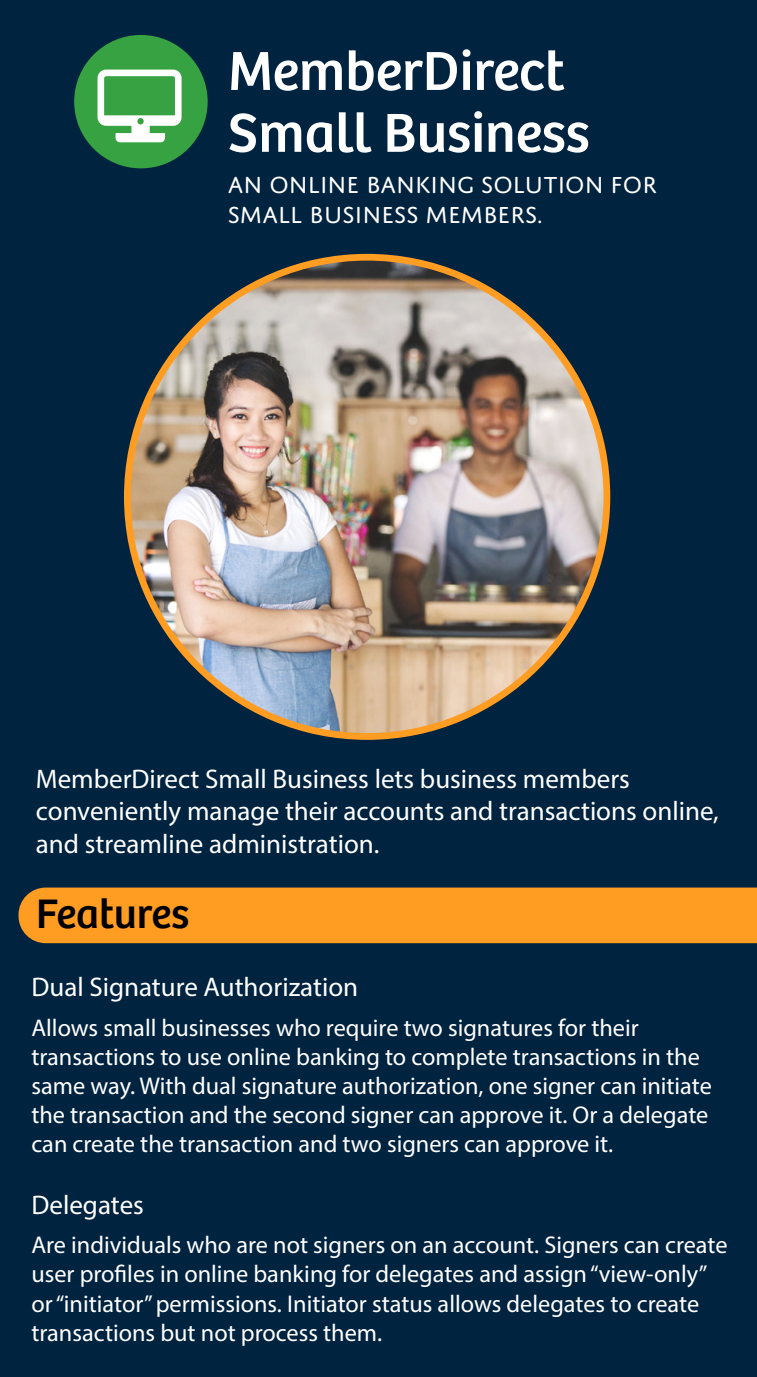
<style>
.page{position:relative;width:757px;height:1377px;background:#002340}
.page>*{position:absolute;margin:0;border:0;box-sizing:border-box;transform-origin:0 0}
.Heading1{font:56.93px "Bree";color:#fff}
.Heading2{font:42.75px "Bree";color:#000}
.Paragraph2{font:27px/32.4px "Myriad Pro";color:#fff}
.Paragraph1{font:27px "Myriad Pro";color:#fff}
.Title1{font:24.75px/29.7px "Domus Titling";color:#fff}
.Paragraph_Style_3{font:24.3px/29.2px "Myriad Pro";color:#fff}
</style>
<div class="page">
<div style="left:74px;top:35px;width:134px;height:133px;background:#37a241;border-radius:50%"></div>
<div style="left:97px;top:70px;width:84px;height:56px;border:7px solid #fff;border-radius:5px"></div>
<svg style="left:115px;top:133px;width:50px;height:9px"></svg>
<div style="left:132px;top:122px;width:17px;height:14px;background:#fff"></div>
<div style="left:102px;top:116px;width:75px;height:6px;background:#fff"></div>
<div style="left:137px;top:118px;width:7px;height:6px;background:#37a241;border-radius:50%"></div>
<div style="left:19px;top:888px;width:738px;height:55px;background:#ff9c22"></div>
<img style="left:127px;top:257px;width:480px;height:479px;border-radius:240px">
<p class="Heading1" style="left:228px;top:38px;width:338px">MemberDirect</p>
<p class="Heading1" style="left:228px;top:100px;width:363px">Small Business</p>
<p class="Title1" style="left:228px;top:170px;width:431px">AN ONLINE BANKING SOLUTION FOR<br>SMALL BUSINESS MEMBERS.</p>
<p class="Paragraph2" style="left:36px;top:762px;width:684px">MemberDirect Small Business lets business members conveniently manage their accounts and transactions online, and streamline administration.</p>
<p class="Heading2" style="left:36px;top:889px;width:154px">Features</p>
<p class="Paragraph1" style="left:31px;top:971px;width:328px">Dual Signature Authorization</p>
<p class="Paragraph_Style_3" style="left:31px;top:1013px;width:682px">Allows small businesses who require two signatures for their transactions to use online banking to complete transactions in the same way. With dual signature authorization, one signer can initiate the transaction and the second signer can approve it. Or a delegate can create the transaction and two signers can approve it.</p>
<p class="Paragraph1" style="left:31px;top:1188px;width:114px">Delegates</p>
<p class="Paragraph_Style_3" style="left:31px;top:1230px;width:697px">Are individuals who are not signers on an account. Signers can create user profiles in online banking for delegates and assign “view-only” or “initiator” permissions. Initiator status allows delegates to create transactions but not process them.</p>
</div>
